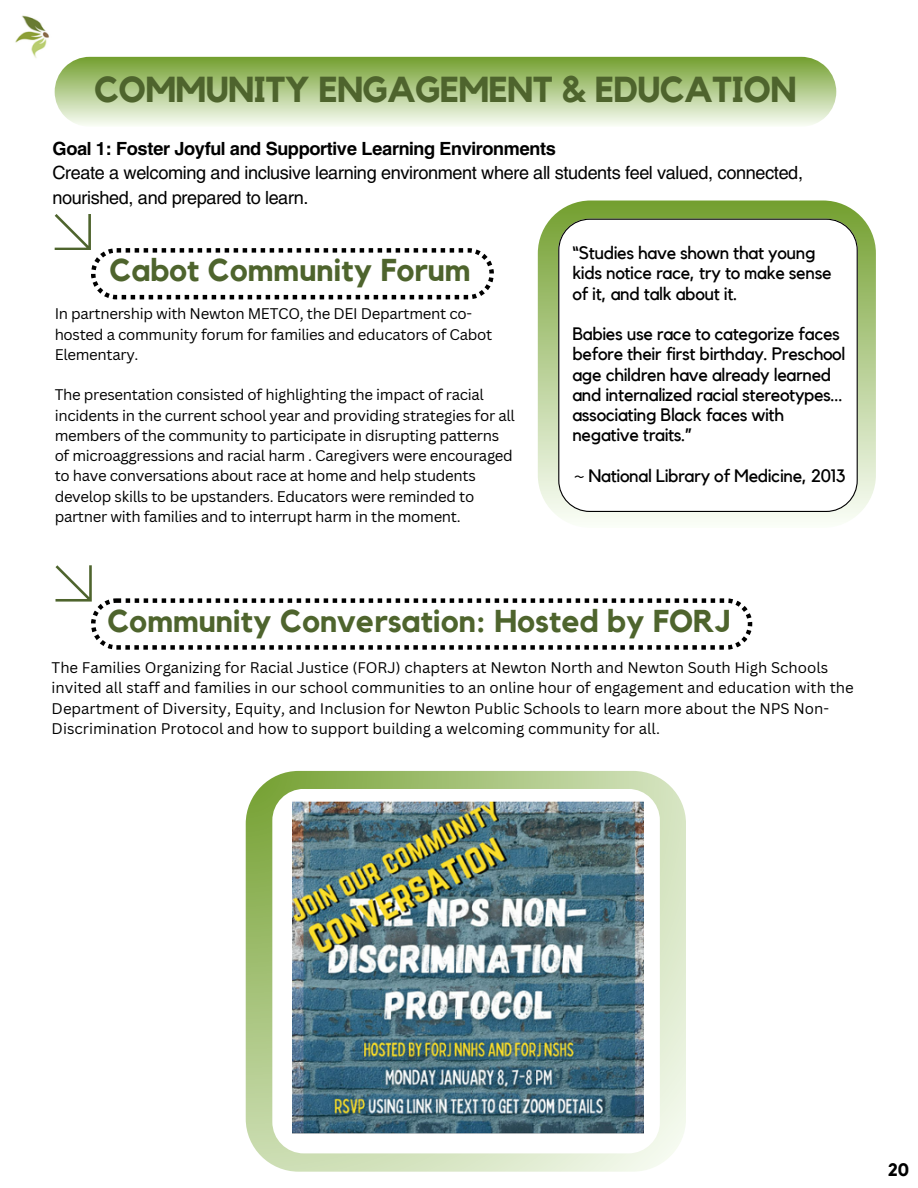
<style>
.page{position:relative;width:918px;height:1188px;background:#fff}
.page>*{position:absolute;margin:0;border:0;box-sizing:border-box;transform-origin:0 0}
.t1{font:700 36px "Kollektif";letter-spacing:-.02em;color:#4e642d}
.t2{font:700 31.5px "Kollektif";color:#4e642d}
.t3{font:18px/20.2px "Kollektif";letter-spacing:-.02em;color:#000}
.t4{font:18px/24.8px "Helios";letter-spacing:-.02em;color:#000}
.t5{font:700 18px "Kollektif";color:#000}
.t6{font:15px/20.2px "Canva Sans";letter-spacing:-.02em;color:#000}
.t7{font:15px/20.2px "Canva Sans";color:#000}
.s1{font-weight:700}
</style>
<div class="page">
<img style="left:15px;top:15px;width:34px;height:43px">
<svg style="left:55px;top:57px;width:781px;height:69px;background:#b6ce93"></svg>
<div style="left:538px;top:201px;width:337px;height:327px;background:linear-gradient(to bottom,#739f2f,#fbfef8);border-radius:53px"></div>
<svg style="left:55px;top:214px;width:439px;height:85px"></svg>
<svg style="left:246px;top:771px;width:440px;height:401px;background:#c0d5a1"></svg>
<div style="left:272px;top:789px;width:388px;height:364px;background:#fff;border-radius:32px"></div>
<svg style="left:56px;top:566px;width:696px;height:84px"></svg>
<img style="left:292px;top:801px;width:351px;height:332px">
<svg style="left:558px;top:219px;width:299px;height:293px"></svg>
<h3 class="t1" style="left:94px;top:73px;width:704px">COMMUNITY ENGAGEMENT &amp; EDUCATION</h3>
<h3 class="t4" style="left:52px;top:135px;width:752px"><span class="s1">Goal 1: Foster Joyful and Supportive Learning Environments<br></span>Create a welcoming and inclusive learning environment where all students feel valued, connected, nourished, and prepared to learn.</h3>
<p class="t2" style="left:110px;top:256px;width:363px">Cabot Community Forum</p>
<h3 class="t6" style="left:55px;top:303px;width:439px">In partnership with Newton METCO, the DEI Department co&shy;hosted a community forum for families and educators of Cabot<br>Elementary.</h3>
<h3 class="t6" style="left:55px;top:384px;width:462px">The presentation consisted of highlighting the impact of racial incidents in the current school year and providing strategies for all members of the community to participate in disrupting patterns of microaggressions and racial harm . Caregivers were encouraged to have conversations about race at home and help students develop skills to be upstanders. Educators were reminded to partner with families and to interrupt harm in the moment.</h3>
<p class="t3" style="left:572px;top:243px;width:261px">“Studies have shown that young kids notice race, try to make sense of it, and talk about it.</p>
<p class="t3" style="left:572px;top:324px;width:274px">Babies use race to categorize faces before their first birthday. Preschool age children have already learned and internalized racial stereotypes... associating Black faces with negative traits.”</p>
<h2 class="t3" style="left:574px;top:466px;width:273px">~ National Library of Medicine, 2013</h2>
<h2 class="t2" style="left:107px;top:607px;width:625px">Community Conversation: Hosted by FORJ</h2>
<p class="t7" style="left:52px;top:657px;width:804px">The Families Organizing for Racial Justice (FORJ) chapters at Newton North and Newton South High Schools invited all staff and families in our school communities to an online hour of engagement and education with the Department of Diversity, Equity, and Inclusion for Newton Public Schools to learn more about the NPS Non-Discrimination Protocol and how to support building a welcoming community for all.</p>
<p class="t5" style="left:888px;top:1162px;width:23px">20</p>
</div>
